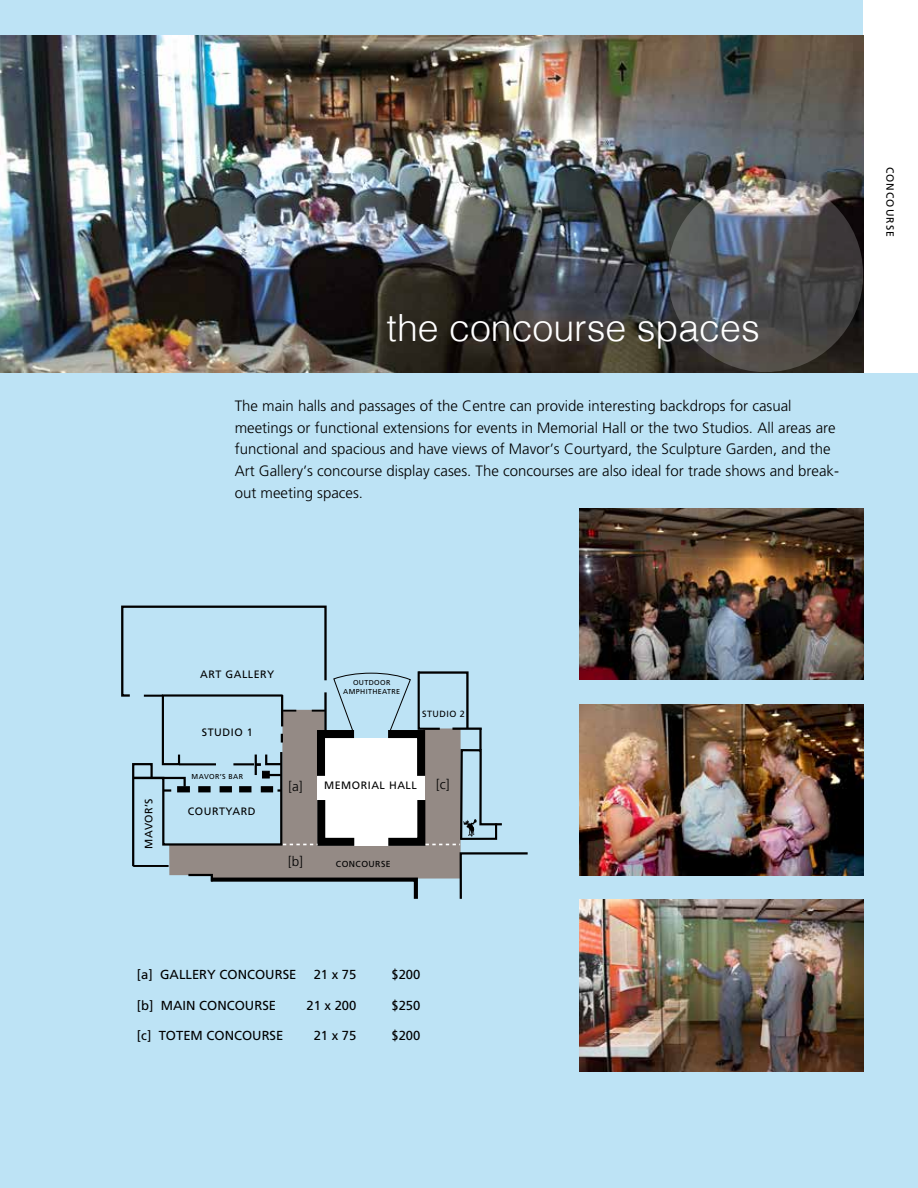
<style>
.page{position:relative;width:918px;height:1188px;background:#bde3f5}
.page>*{position:absolute;margin:0;border:0;box-sizing:border-box;transform-origin:0 0}
.t1{font:300 37.5px "Helvetica";color:#fff}
.t2{font:300 15px/21.8px "Frutiger";color:#000}
.t3{font:300 13.5px "Frutiger";color:#000}
.t4{font:13.05px "Frutiger";color:#000}
.t5{font:10.8px "Frutiger";letter-spacing:.05em;color:#000}
.t6{font:10.5px "Frutiger";letter-spacing:.1em;color:#000}
.t7{font:9px "Frutiger";letter-spacing:.05em;color:#000}
.t8{font:8.7px "Frutiger";letter-spacing:.05em;color:#000}
.t9{font:7.2px/8.6px "Frutiger";letter-spacing:.05em;color:#000;text-align:center}
</style>
<div class="page">
<div style="left:863px;top:0;width:55px;height:373px;background:#fff"></div>
<img style="left:0;top:36px;width:863px;height:336px">
<img style="left:579px;top:704px;width:284px;height:172px">
<img style="left:579px;top:508px;width:284px;height:172px">
<img style="left:579px;top:900px;width:284px;height:171px">
<svg style="left:121px;top:606px;width:407px;height:293px"></svg>
<svg style="left:668px;top:177px;width:195px;height:195px;background:#5c5c5f"></svg>
<h1 class="t1" style="left:387px;top:296px;width:375px">the concourse spaces</h1>
<p class="t2" style="left:235px;top:395px;width:606px">The main halls and passages of the Centre can provide interesting backdrops for casual meetings or functional extensions for events in Memorial Hall or the two Studios. All areas are functional and spacious and have views of Mavor’s Courtyard, the Sculpture Garden, and the Art Gallery’s concourse display cases. The concourses are also ideal for trade shows and break&shy;out meeting spaces.</p>
<p class="t6" style="left:896px;top:167px;width:72px;rotate:90deg">CONCOURSE</p>
<p class="t5" style="left:200px;top:668px;width:76px">ART GALLERY</p>
<p class="t5" style="left:202px;top:726px;width:52px">STUDIO 1</p>
<p class="t9" style="left:343px;top:678px;width:59px">OUTDOOR<br>AMPHITHEATRE</p>
<p class="t7" style="left:422px;top:709px;width:44px">STUDIO 2</p>
<p class="t9" style="left:192px;top:772px;width:53px">MAVOR’S BAR</p>
<p class="t5" style="left:143px;top:849px;width:52px;rotate:-90deg">MAVOR’S</p>
<p class="t5" style="left:188px;top:805px;width:69px">COURTYARD</p>
<p class="t3" style="left:288px;top:779px;width:16px">[a]</p>
<p class="t3" style="left:436px;top:777px;width:15px">[c]</p>
<p class="t5" style="left:324px;top:779px;width:94px">MEMORIAL HALL</p>
<p class="t3" style="left:288px;top:854px;width:17px">[b]</p>
<p class="t8" style="left:336px;top:859px;width:56px">CONCOURSE</p>
<p class="t4" style="left:137px;top:967px;width:161px">[a] GALLERY CONCOURSE</p>
<p class="t4" style="left:314px;top:967px;width:44px">21 x 75</p>
<p class="t4" style="left:391px;top:967px;width:31px">$200</p>
<p class="t4" style="left:137px;top:997px;width:141px">[b] MAIN CONCOURSE</p>
<p class="t4" style="left:306px;top:997px;width:52px">21 x 200</p>
<p class="t4" style="left:391px;top:997px;width:31px">$250</p>
<p class="t4" style="left:137px;top:1028px;width:148px">[c] TOTEM CONCOURSE</p>
<p class="t4" style="left:314px;top:1028px;width:44px">21 x 75</p>
<p class="t4" style="left:391px;top:1028px;width:31px">$200</p>
</div>
